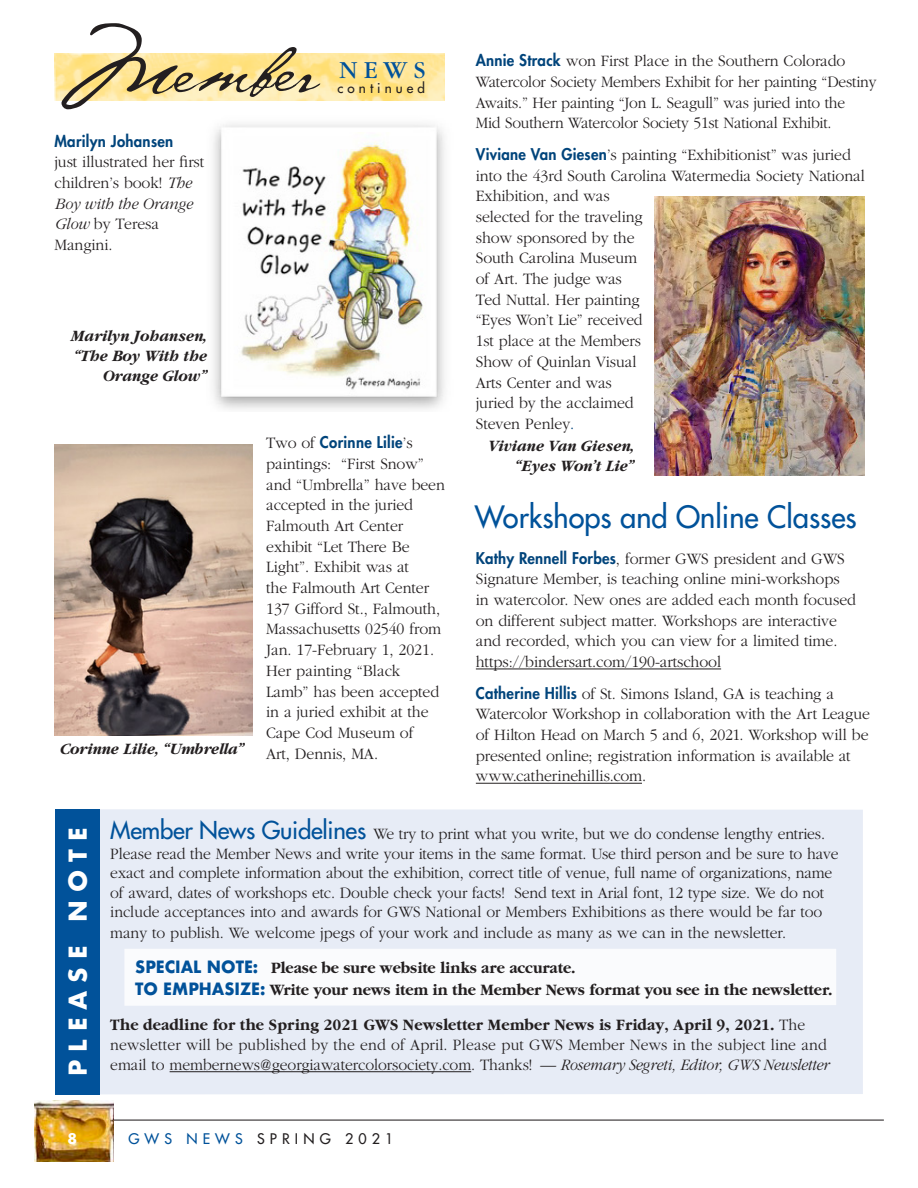
<style>
.page{position:relative;width:918px;height:1188px;background:#fff}
.page>*{position:absolute;margin:0;border:0;box-sizing:border-box;transform-origin:0 0}
.t1{font:82.65px "Cezanne";color:#231f20;scale:1.05 1}
.t2{font:30px "Futura";color:#01529a}
.t3{font:25.5px "Garamond";color:#01529a}
.t4{font:700 24px "Futura";letter-spacing:.33em;color:#fff}
.t5{font:300 16.5px/20.7px "Garamond";letter-spacing:-.005em;color:#231f20;scale:.96 1}
.t6{font:300 16.5px/19.6px "Garamond";letter-spacing:-.005em;color:#231f20;scale:.95 1}
.t7{font:700 16.5px/21.8px "Garamond";color:#231f20;scale:.95 1}
.t8{font:italic 700 16.5px/19.8px "Garamond";letter-spacing:-.005em;color:#231f20;text-align:right;scale:.96 1}
.t9{font:800 15.75px "Futura";letter-spacing:.02em;color:#00447b;scale:.95 1}
.t10{font:italic 700 14.25px "Garamond";letter-spacing:.01em;color:#231f20}
.t11{font:14.25px "Futura";letter-spacing:.36em;color:#231f20}
.t12{font:700 14.25px "Futura";color:#fff}
.t13{font:13.5px "Futura";letter-spacing:.3em;color:#231f20}
.s1{font-style:italic}
.s2{font-family:"Garamond";font-weight:300;font-size:16.5px;color:#231f20}
.s3{font-family:"Futura";font-weight:800;font-size:15.75px;color:#00447b}
.s4{color:#00447b}
.s5{font-family:"Futura";font-weight:400;font-size:24px;color:#01529a}
.s6{font-family:"Futura";color:#01529a}
.s7{font-weight:700}
.s8{color:#01529a}
</style>
<div class="page">
<hr style="left:107px;top:1120px;width:777px;height:1px;background:#231f20">
<img style="left:34px;top:1100px;width:80px;height:61px">
<hr style="left:476px;top:669px;width:245px;height:1px;background:#231f20">
<hr style="left:476px;top:783px;width:166px;height:1px;background:#231f20">
<img style="left:54px;top:54px;width:390px;height:46px">
<img style="left:213px;top:124px;width:232px;height:285px">
<img style="left:55px;top:444px;width:197px;height:292px">
<img style="left:655px;top:197px;width:209px;height:279px">
<div style="left:94px;top:809px;width:769px;height:285px;background:#e7ecf6"></div>
<div style="left:55px;top:809px;width:45px;height:285px;background:#01529a"></div>
<div style="left:124px;top:949px;width:712px;height:57px;background:#fafbfd"></div>
<hr style="left:170px;top:1071px;width:301px;height:1px;background:#231f20">
<p class="t1" style="left:56px;top:17px;width:250px;rotate:-1deg">Member</p>
<p class="t9" style="left:55px;top:130px;width:127px">Marilyn Johansen</p>
<p class="t5" style="left:55px;top:152px;width:158px">just illustrated her first children’s book! <span class="s1">The<br>Boy with the Orange<br>Glow</span> by Teresa<br>Mangini.</p>
<p class="t3" style="left:339px;top:57px;width:88px">NEWS</p>
<p class="t13" style="left:338px;top:79px;width:89px">continued</p>
<p class="t8" style="left:72px;top:326px;width:144px">Marilyn Johansen, “The Boy With the<br>Orange Glow”</p>
<p class="t8" style="left:61px;top:739px;width:194px">Corinne Lilie, “Umbrella”</p>
<p class="t9" style="left:266px;top:432px;width:156px"><span class="s2">Two of</span> Corinne Lilie<span class="s2">’s</span></p>
<p class="t5" style="left:266px;top:453px;width:188px">paintings: “First Snow” and “Umbrella” have been accepted in the juried<br>Falmouth Art Center exhibit “Let There Be<br>Light”. Exhibit was at<br>the Falmouth Art Center<br>137 Gifford St., Falmouth,<br>Massachusetts 02540 from<br>Jan. 17-February 1, 2021.<br>Her painting “Black<br>Lamb” has been accepted in a juried exhibit at the<br>Cape Cod Museum of<br>Art, Dennis, MA.</p>
<p class="t5" style="left:476px;top:51px;width:419px"><span class="s3">Annie Strack</span> won First Place in the Southern Colorado Watercolor Society Members Exhibit for her painting “Destiny Awaits.” Her painting “Jon L. Seagull” was juried into the<br>Mid Southern Watercolor Society 51st National Exhibit.</p>
<p class="t5" style="left:476px;top:144px;width:407px"><span class="s3">Viviane Van Giesen</span>’s painting “Exhibitionist” was juried into the 43rd South Carolina Watermedia Society National<br>Exhibition, and was<br>selected for the traveling<br>show sponsored by the<br>South Carolina Museum<br>of Art. The judge was<br>Ted Nuttal. Her painting<br>“Eyes Won’t Lie” received<br>1st place at the Members<br>Show of Quinlan Visual<br>Arts Center and was<br>juried by the acclaimed<br>Steven Penley<span class="s4">.</span></p>
<p class="t8" style="left:489px;top:436px;width:154px">Viviane Van Giesen, “Eyes Won’t Lie”</p>
<p class="t2" style="left:475px;top:497px;width:383px">Workshops and Online Classes</p>
<p class="t5" style="left:476px;top:548px;width:398px"><span class="s3">Kathy Rennell Forbes</span>, former GWS president and GWS Signature Member, is teaching online mini-workshops in watercolor. New ones are added each month focused on different subject matter. Workshops are interactive and recorded, which you can view for a limited time. https://bindersart.com/190-artschool</p>
<p class="t5" style="left:476px;top:683px;width:412px"><span class="s3">Catherine Hillis</span> of St. Simons Island, GA is teaching a Watercolor Workshop in collaboration with the Art League of Hilton Head on March 5 and 6, 2021. Workshop will be presented online; registration information is available at www.catherinehillis.com.</p>
<p class="t4" style="left:61px;top:1076px;width:251px;rotate:-90deg">PLEASE NOTE</p>
<p class="t6" style="left:110px;top:824px;width:768px"><span class="s5">Member News Guidelines</span> We try to print what you write, but we do condense lengthy entries.<br>Please read the Member News and write your items in the same format. Use third person and be sure to have exact and complete information about the exhibition, correct title of venue, full name of organizations, name of award, dates of workshops etc. Double check your facts! Send text in Arial font, 12 type size. We do not include acceptances into and awards for GWS National or Members Exhibitions as there would be far too many to publish. We welcome jpegs of your work and include as many as we can in the newsletter.</p>
<p class="t7" style="left:135px;top:957px;width:736px"><span class="s6">SPECIAL NOTE:</span> Please be sure website links are accurate.<br><span class="s6">TO EMPHASIZE:</span> Write your news item in the Member News format you see in the newsletter.</p>
<p class="t6" style="left:110px;top:1015px;width:758px"><span class="s7">The deadline for the Spring 2021 GWS Newsletter Member News is Friday, April 9, 2021.</span> The newsletter will be published by the end of April. Please put GWS Member News in the subject line and email to membernews@georgiawatercolorsociety.com. Thanks! <span class="s1">— Rosemary Segreti, Editor, GWS Newsletter</span></p>
<p class="t10" style="left:489px;top:1046px;width:34px">Lucy</p>
<p class="t10" style="left:563px;top:1063px;width:167px">Brady, “Botanical Frog”</p>
<p class="t12" style="left:67px;top:1129px;width:11px">8</p>
<p class="t11" style="left:128px;top:1130px;width:267px"><span class="s8">GWS NEWS</span> SPRING 2021</p>
</div>
